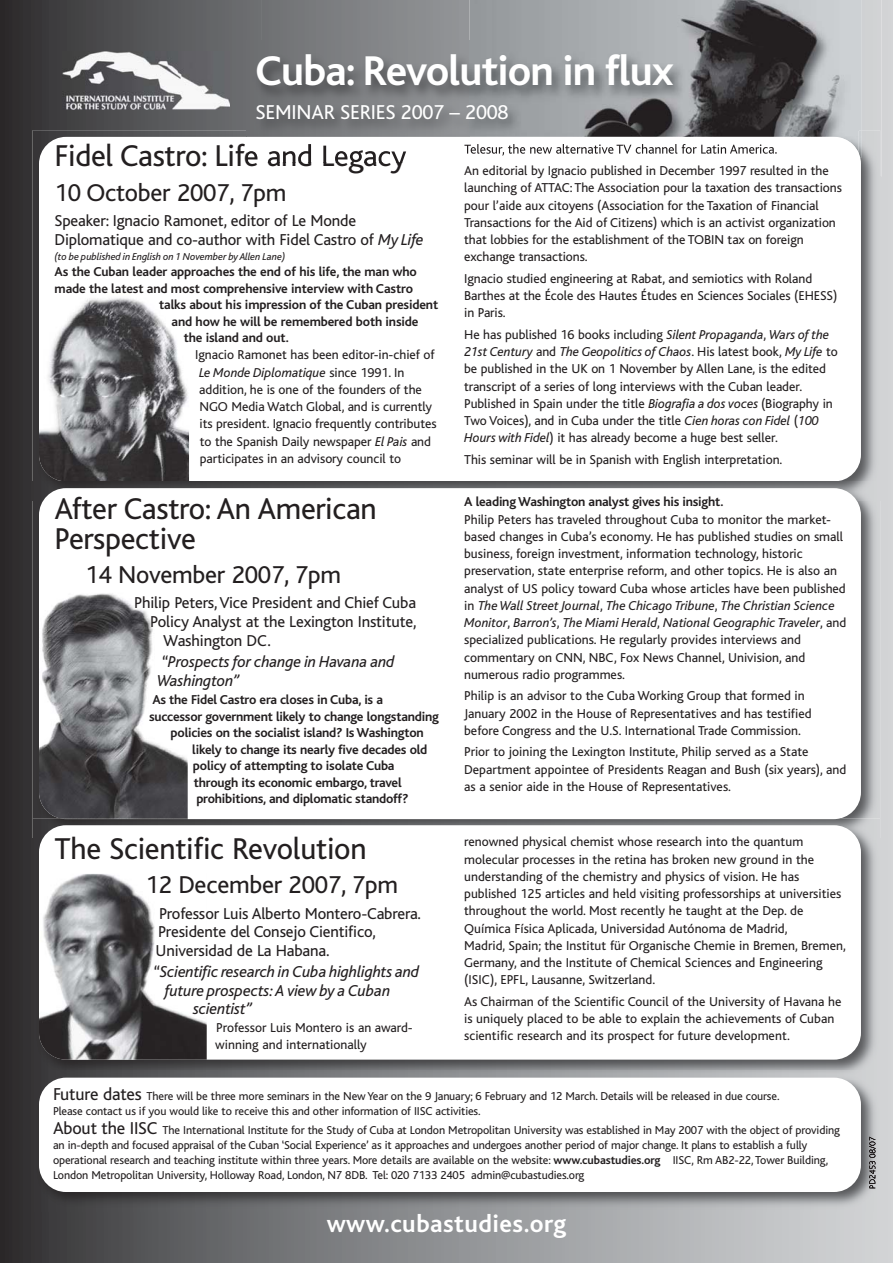
<style>
.page{position:relative;width:893px;height:1263px;background:#fff}
.page>*{position:absolute;margin:0;border:0;box-sizing:border-box;transform-origin:0 0}
.t1{font:700 43.5px "Bliss";letter-spacing:-.02em;color:#fff}
.t2{font:31.5px/30px "Bliss";letter-spacing:-.01em;color:#231f20}
.t3{font:25.5px "Bliss";letter-spacing:-.01em;color:#231f20}
.t4{font:700 25.5px "Bliss";letter-spacing:.015em;color:#fff}
.t5{font:21px "Bliss";letter-spacing:-.01em;color:#fff}
.t6{font:16.5px/18.8px "Bliss";letter-spacing:-.01em;color:#231f20}
.t7{font:italic 16.5px/18.8px "Bliss";letter-spacing:-.01em;color:#231f20}
.t8{font:13.5px/17.2px "Bliss";color:#231f20}
.t9{font:700 13.5px "Bliss";letter-spacing:-.015em;color:#231f20}
.t10{font:12px/15px "Bliss";letter-spacing:-.01em;color:#231f20}
.t11{font:italic 10.5px "Bliss";letter-spacing:-.01em;color:#231f20}
.s1{font-style:italic}
.s2{font-size:18px}
.s3{font-weight:700}
</style>
<div class="page">
<img style="left:0;top:0;width:893px;height:1263px">
<img style="left:262px;top:0;width:619px;height:501px">
<img style="left:470px;top:0;width:392px;height:130px">
<img style="left:33px;top:130px;width:229px;height:371px">
<img style="left:859px;top:130px;width:21px;height:46px">
<div style="left:39px;top:137px;width:822px;height:344px;background:#fff;border-radius:27px"></div>
<img style="left:39px;top:298px;width:150px;height:183px">
<img style="left:62px;top:51px;width:167px;height:59px">
<img style="left:33px;top:501px;width:847px;height:711px">
<div style="left:39px;top:488px;width:822px;height:331px;background:#fff;border-radius:27px"></div>
<img style="left:39px;top:593px;width:149px;height:225px">
<img style="left:33px;top:818px;width:847px;height:20px">
<img style="left:59px;top:818px;width:781px;height:1px">
<div style="left:39px;top:825px;width:822px;height:235px;background:#fff;border-radius:27px"></div>
<img style="left:39px;top:874px;width:168px;height:186px">
<img style="left:247px;top:41px;width:612px;height:89px">
<img style="left:247px;top:130px;width:223px;height:7px">
<img style="left:470px;top:130px;width:389px;height:7px">
<img style="left:257px;top:137px;width:602px;height:25px">
<img style="left:247px;top:151px;width:10px;height:11px">
<img style="left:464px;top:144px;width:106px;height:12px">
<img style="left:869px;top:1149px;width:6px;height:39px">
<div style="left:39px;top:1078px;width:822px;height:114px;background:#fff;border-radius:27px"></div>
<h1 class="t1" style="left:256px;top:55px;width:419px">Cuba: Revolution in flux</h1>
<h3 class="t5" style="left:256px;top:104px;width:255px">SEMINAR SERIES 2007 – 2008</h3>
<h2 class="t2" style="left:55px;top:144px;width:353px">Fidel Castro: Life and Legacy</h2>
<h3 class="t3" style="left:55px;top:183px;width:233px">10 October 2007, 7pm</h3>
<p class="t6" style="left:55px;top:213px;width:371px">Speaker: Ignacio Ramonet, editor of Le Monde<br>Diplomatique and co-author with Fidel Castro of <span class="s1">My Life</span></p>
<p class="t11" style="left:55px;top:252px;width:232px">(to be published in English on 1 November by Allen Lane)</p>
<p class="t9" style="left:55px;top:266px;width:364px">As the Cuban leader approaches the end of his life, the man who</p>
<p class="t9" style="left:55px;top:283px;width:360px">made the latest and most comprehensive interview with Castro</p>
<p class="t9" style="left:159px;top:299px;width:281px">talks about his impression of the Cuban president</p>
<p class="t9" style="left:172px;top:316px;width:249px">and how he will be remembered both inside</p>
<p class="t9" style="left:184px;top:332px;width:107px">the island and out.</p>
<p class="t8" style="left:195px;top:347px;width:243px">Ignacio Ramonet has been editor-in-chief of <span class="s1">Le Monde Diplomatique</span> since 1991. In addition, he is one of the founders of the NGO Media Watch Global, and is currently its president. Ignacio frequently contributes to the Spanish Daily newspaper <span class="s1">El Pais</span> and participates in an advisory council to</p>
<h2 class="t2" style="left:55px;top:497px;width:324px">After Castro: An American<br>Perspective</h2>
<h3 class="t3" style="left:85px;top:565px;width:257px">14 November 2007, 7pm</h3>
<p class="t6" style="left:134px;top:595px;width:283px">Philip Peters, Vice President and Chief Cuba</p>
<p class="t6" style="left:150px;top:614px;width:268px">Policy Analyst at the Lexington Institute,</p>
<p class="t6" style="left:163px;top:633px;width:109px">Washington DC.</p>
<p class="t7" style="left:157px;top:653px;width:239px">“Prospects for change in Havana and<br>Washington”</p>
<p class="t9" style="left:152px;top:695px;width:232px">As the Fidel Castro era closes in Cuba, is a</p>
<p class="t9" style="left:149px;top:711px;width:291px">successor government likely to change longstanding</p>
<p class="t9" style="left:171px;top:728px;width:255px">policies on the socialist island? Is Washington</p>
<p class="t9" style="left:192px;top:744px;width:237px">likely to change its nearly five decades old</p>
<p class="t9" style="left:193px;top:761px;width:203px">policy of attempting to isolate Cuba</p>
<p class="t9" style="left:194px;top:777px;width:209px">through its economic embargo, travel</p>
<p class="t9" style="left:196px;top:794px;width:214px">prohibitions, and diplomatic standoff?</p>
<h2 class="t2" style="left:55px;top:837px;width:314px">The Scientific Revolution</h2>
<h3 class="t3" style="left:146px;top:875px;width:254px">12 December 2007, 7pm</h3>
<p class="t6" style="left:156px;top:905px;width:267px">Professor Luis Alberto Montero-Cabrera.<br>Presidente del Consejo Cientifico,<br>Universidad de La Habana.</p>
<p class="t7" style="left:153px;top:964px;width:268px">“Scientific research in Cuba highlights and</p>
<p class="t7" style="left:165px;top:982px;width:227px">future prospects: A view by a Cuban</p>
<p class="t7" style="left:193px;top:1001px;width:60px">scientist”</p>
<p class="t8" style="left:215px;top:1020px;width:199px">Professor Luis Montero is an award&shy;winning and internationally</p>
<p class="t8" style="left:464px;top:163px;width:379px">An editorial by Ignacio published in December 1997 resulted in the launching of ATTAC: The Association pour la taxation des transactions pour l’aide aux citoyens (Association for the Taxation of Financial Transactions for the Aid of Citizens) which is an activist organization that lobbies for the establishment of the TOBIN tax on foreign exchange transactions.</p>
<p class="t8" style="left:464px;top:271px;width:375px">Ignacio studied engineering at Rabat, and semiotics with Roland<br>Barthes at the École des Hautes Études en Sciences Sociales (EHESS) in Paris.</p>
<p class="t8" style="left:464px;top:327px;width:375px">He has published 16 books including <span class="s1">Silent Propaganda</span>, <span class="s1">Wars of the 21st Century</span> and <span class="s1">The Geopolitics of Chaos</span>. His latest book, <span class="s1">My Life</span> to be published in the UK on 1 November by Allen Lane, is the edited transcript of a series of long interviews with the Cuban leader.<br>Published in Spain under the title <span class="s1">Biografia a dos voces</span> (Biography in Two Voices), and in Cuba under the title <span class="s1">Cien horas con Fidel</span> (<span class="s1">100<br>Hours with Fidel</span>) it has already become a huge best seller.</p>
<p class="t8" style="left:464px;top:452px;width:320px">This seminar will be in Spanish with English interpretation.</p>
<p class="t9" style="left:464px;top:497px;width:261px">A leading Washington analyst gives his insight.</p>
<p class="t8" style="left:464px;top:512px;width:384px">Philip Peters has traveled throughout Cuba to monitor the market&shy;based changes in Cuba’s economy. He has published studies on small business, foreign investment, information technology, historic preservation, state enterprise reform, and other topics. He is also an analyst of US policy toward Cuba whose articles have been published in <span class="s1">The Wall Street Journal</span>, <span class="s1">The Chicago Tribune</span>, <span class="s1">The Christian Science Monitor</span>, <span class="s1">Barron’s</span>, <span class="s1">The Miami Herald</span>, <span class="s1">National Geographic Traveler</span>, and specialized publications. He regularly provides interviews and commentary on CNN, NBC, Fox News Channel, Univision, and numerous radio programmes.</p>
<p class="t8" style="left:464px;top:688px;width:349px">Philip is an advisor to the Cuba Working Group that formed in<br>January 2002 in the House of Representatives and has testified before Congress and the U.S. International Trade Commission.</p>
<p class="t8" style="left:464px;top:744px;width:384px">Prior to joining the Lexington Institute, Philip served as a State<br>Department appointee of Presidents Reagan and Bush (six years), and as a senior aide in the House of Representatives.</p>
<p class="t8" style="left:464px;top:834px;width:383px">renowned physical chemist whose research into the quantum molecular processes in the retina has broken new ground in the understanding of the chemistry and physics of vision. He has published 125 articles and held visiting professorships at universities throughout the world. Most recently he taught at the Dep. de Química Física Aplicada, Universidad Autónoma de Madrid,<br>Madrid, Spain; the Institut für Organische Chemie in Bremen, Bremen, Germany, and the Institute of Chemical Sciences and Engineering (ISIC), EPFL, Lausanne, Switzerland.</p>
<p class="t8" style="left:464px;top:994px;width:379px">As Chairman of the Scientific Council of the University of Havana he is uniquely placed to be able to explain the achievements of Cuban scientific research and its prospect for future development.</p>
<p class="t10" style="left:53px;top:1089px;width:728px"><span class="s2">Future dates</span> There will be three more seminars in the New Year on the 9 January; 6 February and 12 March. Details will be released in due course.<br>Please contact us if you would like to receive this and other information of IISC activities.</p>
<p class="t10" style="left:53px;top:1124px;width:788px"><span class="s2">About the IISC</span> The International Institute for the Study of Cuba at London Metropolitan University was established in May 2007 with the object of providing an in-depth and focused appraisal of the Cuban ‘Social Experience’ as it approaches and undergoes another period of major change. It plans to establish a fully operational research and teaching institute within three years. More details are available on the website: <span class="s3">www.cubastudies.org</span> IISC, Rm AB2-22, Tower Building, London Metropolitan University, Holloway Road, London, N7 8DB. Tel: 020 7133 2405 admin@cubastudies.org</p>
<h3 class="t4" style="left:327px;top:1214px;width:241px">www.cubastudies.org</h3>
</div>
